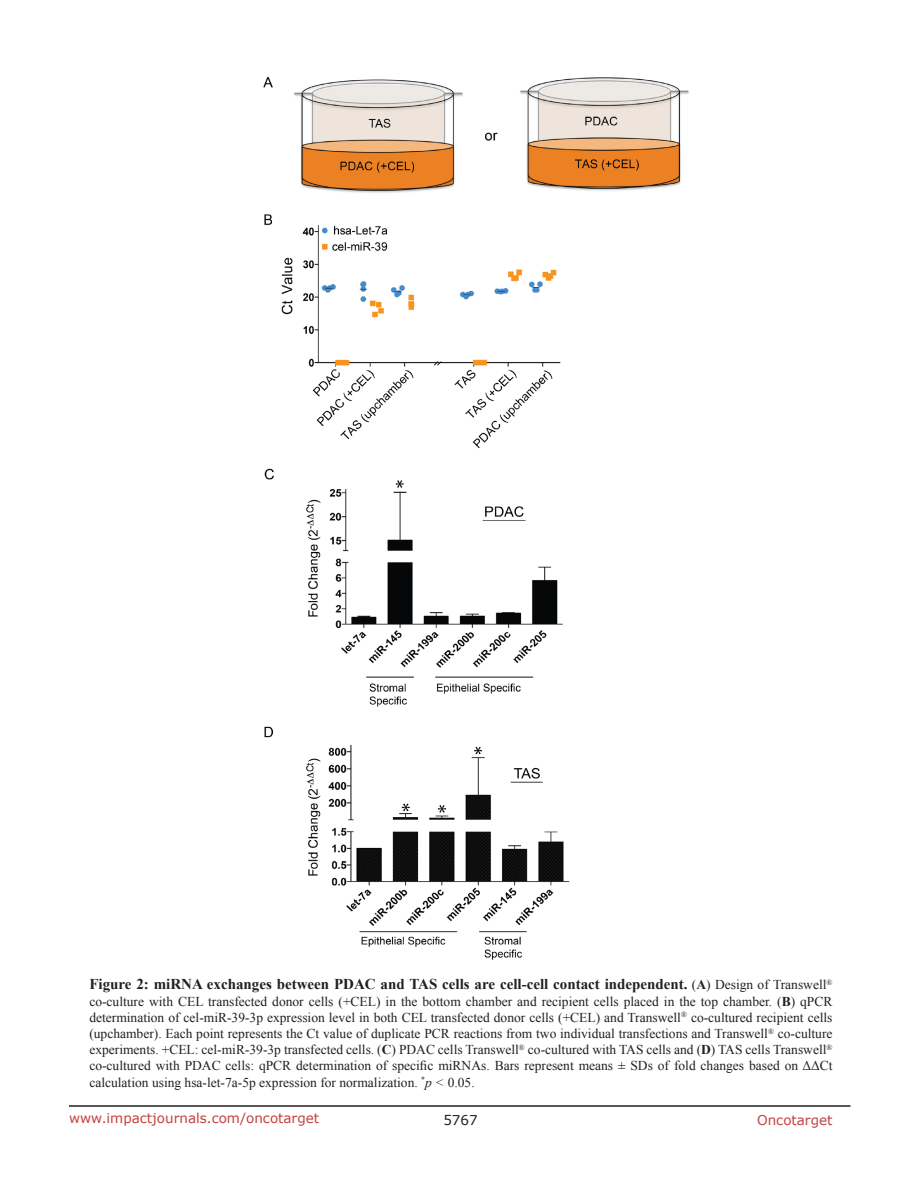
<style>
.page{position:relative;width:918px;height:1188px;background:#fff}
.page>*{position:absolute;margin:0;border:0;box-sizing:border-box;transform-origin:0 0}
.Figuretrx{font:700 15px "Times New Roman";color:#231f20}
.Figuretrx-2{font:13.5px/16.2px "Times New Roman";color:#231f20;text-align:justify}
.t1{font:13.5px "Verdana";color:#c24141}
.t2{font:13.5px "Verdana";color:#231f20}
.s1{font-weight:400;font-size:13.5px}
.s2{font-size:13.5px}
.s3{font-weight:700}
.s4{font-style:italic}
</style>
<div class="page">
<hr style="left:69px;top:1105px;width:781px;height:2px;background:#231f20">
<img style="left:263px;top:76px;width:426px;height:884px">
<p class="Figuretrx" style="left:89px;top:974px;width:745px">Figure 2: miRNA exchanges between PDAC and TAS cells are cell-cell contact independent. <span class="s1">(</span><span class="s2">A</span><span class="s1">) Design of Transwell</span><sup>®</sup></p>
<p class="Figuretrx-2" style="left:89px;top:993px;width:745px">co-culture with CEL transfected donor cells (+CEL) in the bottom chamber and recipient cells placed in the top chamber. (<span class="s3">B</span>) qPCR determination of cel-miR-39-3p expression level in both CEL transfected donor cells (+CEL) and Transwell<sup>®</sup> co-cultured recipient cells (upchamber). Each point represents the Ct value of duplicate PCR reactions from two individual transfections and Transwell<sup>®</sup> co-culture experiments. +CEL: cel-miR-39-3p transfected cells. (<span class="s3">C</span>) PDAC cells Transwell<sup>®</sup> co-cultured with TAS cells and (<span class="s3">D</span>) TAS cells Transwell<sup>® </sup>co-cultured with PDAC cells: qPCR determination of specific miRNAs. Bars represent means ± SDs of fold changes based on ΔΔCt calculation using hsa-let-7a-5p expression for normalization. <sup>*</sup><span class="s4">p &lt;</span> 0.05.</p>
<p class="t1" style="left:69px;top:1109px;width:252px">www.impactjournals.com/oncotarget</p>
<p class="t2" style="left:443px;top:1111px;width:36px">5767</p>
<p class="t1" style="left:757px;top:1111px;width:77px">Oncotarget</p>
</div>
